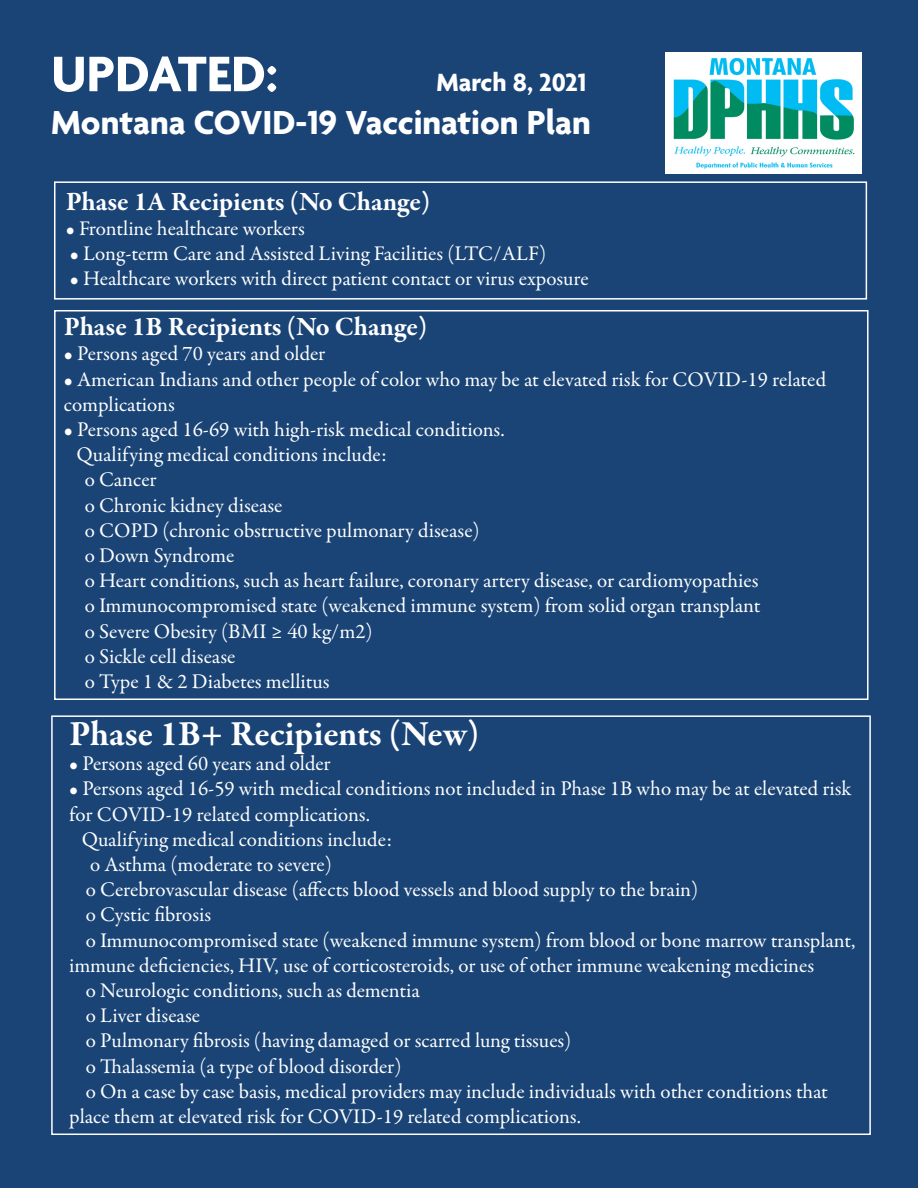
<style>
.page{position:relative;width:918px;height:1188px;background:#1a4476}
.page>*{position:absolute;margin:0;border:0;box-sizing:border-box;transform-origin:0 0}
.t1{font:700 54px "Agenda";color:#fff}
.t2{font:700 36px "Agenda";color:#fff}
.t3{font:700 36px "Garamond Premr Pro";color:#fff}
.t4{font:700 27px "Garamond Premr Pro";letter-spacing:-.005em;color:#fff}
.t5{font:700 27px "Agenda";color:#fff}
.t6{font:21px/25.2px "Garamond Premr Pro";color:#fff}
</style>
<div class="page">
<div style="left:54px;top:181px;width:813px;height:119px;border:2px solid #fff"></div>
<div style="left:54px;top:310px;width:815px;height:390px;border:2px solid #fff"></div>
<div style="left:51px;top:715px;width:820px;height:420px;border:2px solid #fff"></div>
<img style="left:666px;top:53px;width:195px;height:121px">
<p class="t1" style="left:51px;top:45px;width:228px">UPDATED:</p>
<p class="t5" style="left:436px;top:68px;width:151px">March 8, 2021</p>
<p class="t2" style="left:51px;top:104px;width:541px">Montana COVID-19 Vaccination Plan</p>
<p class="t4" style="left:66px;top:185px;width:366px">Phase 1A Recipients (No Change)</p>
<p class="t6" style="left:66px;top:216px;width:240px">• Frontline healthcare workers</p>
<p class="t6" style="left:70px;top:241px;width:478px">• Long-term Care and Assisted Living Facilities (LTC/ALF)</p>
<p class="t6" style="left:70px;top:267px;width:520px">• Healthcare workers with direct patient contact or virus exposure</p>
<p class="t4" style="left:64px;top:310px;width:364px">Phase 1B Recipients (No Change)</p>
<p class="t6" style="left:64px;top:342px;width:263px">• Persons aged 70 years and older</p>
<p class="t6" style="left:64px;top:367px;width:764px">• American Indians and other people of color who may be at elevated risk for COVID-19 related complications</p>
<p class="t6" style="left:64px;top:417px;width:442px">• Persons aged 16-69 with high-risk medical conditions.</p>
<p class="t6" style="left:76px;top:442px;width:312px">Qualifying medical conditions include:</p>
<p class="t6" style="left:85px;top:468px;width:73px">o Cancer</p>
<p class="t6" style="left:85px;top:493px;width:199px">o Chronic kidney disease</p>
<p class="t6" style="left:85px;top:518px;width:396px">o COPD (chronic obstructive pulmonary disease)</p>
<p class="t6" style="left:85px;top:543px;width:151px">o Down Syndrome</p>
<p class="t6" style="left:85px;top:568px;width:675px">o Heart conditions, such as heart failure, coronary artery disease, or cardiomyopathies</p>
<p class="t6" style="left:85px;top:594px;width:677px">o Immunocompromised state (weakened immune system) from solid organ transplant</p>
<p class="t6" style="left:85px;top:619px;width:289px">o Severe Obesity (BMI ≥ 40 kg/m2)</p>
<p class="t6" style="left:85px;top:644px;width:152px">o Sickle cell disease</p>
<p class="t6" style="left:85px;top:669px;width:246px">o Type 1 &amp; 2 Diabetes mellitus</p>
<p class="t3" style="left:69px;top:712px;width:411px">Phase 1B+ Recipients (New)</p>
<p class="t6" style="left:69px;top:752px;width:263px">• Persons aged 60 years and older</p>
<p class="t6" style="left:69px;top:777px;width:784px">• Persons aged 16-59 with medical conditions not included in Phase 1B who may be at elevated risk for COVID-19 related complications.</p>
<p class="t6" style="left:82px;top:827px;width:312px">Qualifying medical conditions include:</p>
<p class="t6" style="left:90px;top:852px;width:243px">o Asthma (moderate to severe)</p>
<p class="t6" style="left:86px;top:878px;width:614px">o Cerebrovascular disease (affects blood vessels and blood supply to the brain)</p>
<p class="t6" style="left:86px;top:903px;width:127px">o Cystic fibrosis</p>
<p class="t6" style="left:69px;top:928px;width:788px;text-indent:17px">o Immunocompromised state (weakened immune system) from blood or bone marrow transplant, immune deficiencies, HIV, use of corticosteroids, or use of other immune weakening medicines</p>
<p class="t6" style="left:86px;top:978px;width:335px">o Neurologic conditions, such as dementia</p>
<p class="t6" style="left:86px;top:1004px;width:116px">o Liver disease</p>
<p class="t6" style="left:86px;top:1029px;width:487px">o Pulmonary fibrosis (having damaged or scarred lung tissues)</p>
<p class="t6" style="left:86px;top:1054px;width:317px">o Thalassemia (a type of blood disorder)</p>
<p class="t6" style="left:69px;top:1079px;width:760px;text-indent:17px">o On a case by case basis, medical providers may include individuals with other conditions that place them at elevated risk for COVID-19 related complications.</p>
</div>
